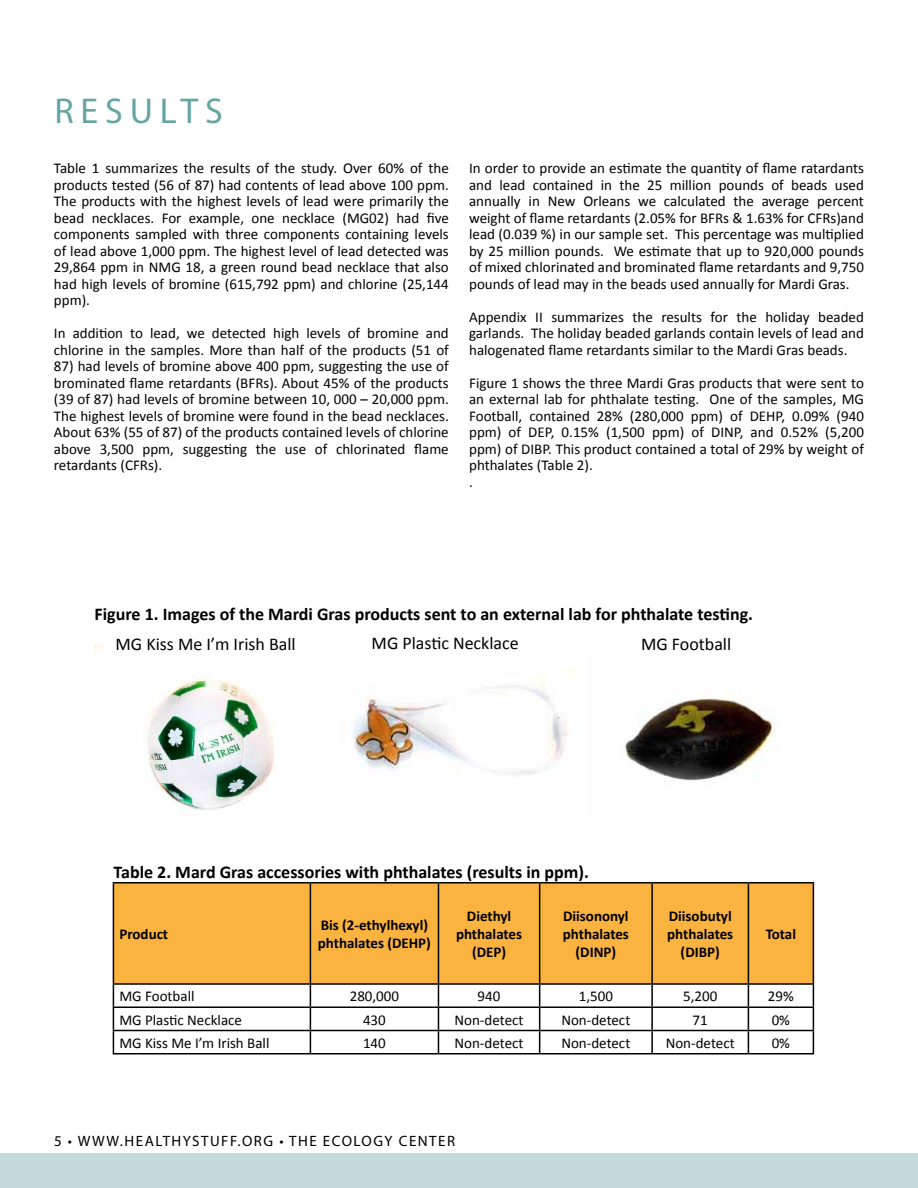
<style>
.page{position:relative;width:918px;height:1188px;background:#fff}
.page>*{position:absolute;margin:0;border:0;box-sizing:border-box;transform-origin:0 0}
.t1{font:36px "Myriad Pro";color:#65a5a3}
.t2{font:700 18px "Calibri";color:#000}
.t3{font:18px "Calibri";color:#000}
.t4{font:15px/16.5px "Calibri";color:#000;text-align:justify}
.t5{font:700 15px/18px "Calibri";color:#000;text-align:center}
.t6{font:15px "Myriad Pro";letter-spacing:.1em;color:#000}
</style>
<div class="page">
<div style="left:0;top:1154px;width:918px;height:34px;background:#c2dbda"></div>
<img style="left:95px;top:645px;width:180px;height:165px">
<img style="left:353px;top:669px;width:226px;height:106px">
<img style="left:622px;top:692px;width:153px;height:91px">
<div style="left:114px;top:884px;width:699px;height:99px;background:#fbb33f"></div>
<hr style="left:113px;top:882px;width:197px;height:2px;background:#000">
<hr style="left:113px;top:884px;width:1px;height:99px;background:#000">
<hr style="left:310px;top:882px;width:128px;height:2px;background:#000">
<hr style="left:310px;top:884px;width:1px;height:99px;background:#000">
<hr style="left:438px;top:882px;width:102px;height:2px;background:#000">
<hr style="left:438px;top:884px;width:1px;height:99px;background:#000">
<hr style="left:540px;top:882px;width:112px;height:2px;background:#000">
<hr style="left:539px;top:884px;width:1px;height:99px;background:#000">
<hr style="left:652px;top:882px;width:96px;height:2px;background:#000">
<hr style="left:651px;top:884px;width:2px;height:99px;background:#000">
<hr style="left:748px;top:882px;width:66px;height:2px;background:#000">
<hr style="left:748px;top:884px;width:1px;height:99px;background:#000">
<hr style="left:813px;top:884px;width:1px;height:99px;background:#000">
<hr style="left:113px;top:983px;width:197px;height:2px;background:#000">
<hr style="left:310px;top:983px;width:128px;height:2px;background:#000">
<hr style="left:438px;top:983px;width:102px;height:2px;background:#000">
<hr style="left:540px;top:983px;width:112px;height:2px;background:#000">
<hr style="left:652px;top:983px;width:96px;height:2px;background:#000">
<hr style="left:651px;top:985px;width:2px;height:21px;background:#000">
<hr style="left:748px;top:983px;width:66px;height:2px;background:#000">
<hr style="left:113px;top:1006px;width:197px;height:2px;background:#000">
<hr style="left:310px;top:1006px;width:128px;height:2px;background:#000">
<hr style="left:438px;top:1006px;width:102px;height:2px;background:#000">
<hr style="left:540px;top:1006px;width:112px;height:2px;background:#000">
<hr style="left:652px;top:1006px;width:96px;height:2px;background:#000">
<hr style="left:651px;top:1008px;width:2px;height:22px;background:#000">
<hr style="left:748px;top:1006px;width:66px;height:2px;background:#000">
<hr style="left:113px;top:1030px;width:197px;height:1px;background:#000">
<svg style="left:113px;top:985px;width:1px;height:68px"></svg>
<hr style="left:310px;top:1030px;width:128px;height:1px;background:#000">
<svg style="left:310px;top:985px;width:1px;height:68px"></svg>
<hr style="left:438px;top:1030px;width:102px;height:1px;background:#000">
<svg style="left:438px;top:985px;width:1px;height:68px"></svg>
<hr style="left:540px;top:1030px;width:112px;height:1px;background:#000">
<svg style="left:539px;top:985px;width:1px;height:68px"></svg>
<hr style="left:652px;top:1030px;width:96px;height:1px;background:#000">
<hr style="left:651px;top:1031px;width:2px;height:22px;background:#000">
<hr style="left:748px;top:1030px;width:66px;height:1px;background:#000">
<svg style="left:748px;top:985px;width:1px;height:68px"></svg>
<svg style="left:813px;top:985px;width:1px;height:68px"></svg>
<hr style="left:113px;top:1053px;width:197px;height:1px;background:#000">
<hr style="left:310px;top:1053px;width:128px;height:1px;background:#000">
<hr style="left:438px;top:1053px;width:102px;height:1px;background:#000">
<hr style="left:540px;top:1053px;width:112px;height:1px;background:#000">
<hr style="left:652px;top:1053px;width:96px;height:1px;background:#000">
<hr style="left:748px;top:1053px;width:66px;height:1px;background:#000">
<h1 class="t1" style="left:54px;top:89px;width:25px">RESULTS</h1>
<p class="t4" style="left:54px;top:159px;width:396px">Table 1 summarizes the results of the study. Over 60% of the products tested (56 of 87) had contents of lead above 100 ppm.<br>The products with the highest levels of lead were primarily the bead necklaces. For example, one necklace (MG02) had five components sampled with three components containing levels of lead above 1,000 ppm. The highest level of lead detected was 29,864 ppm in NMG 18, a green round bead necklace that also had high levels of bromine (615,792 ppm) and chlorine (25,144 ppm).</p>
<p class="t4" style="left:54px;top:324px;width:396px">In addition to lead, we detected high levels of bromine and chlorine in the samples. More than half of the products (51 of</p>
<p class="t4" style="left:54px;top:357px;width:396px">87) had levels of bromine above 400 ppm, suggesting the use of brominated flame retardants (BFRs). About 45% of the products (39 of 87) had levels of bromine between 10, 000 – 20,000 ppm.<br>The highest levels of bromine were found in the bead necklaces.<br>About 63% (55 of 87) of the products contained levels of chlorine above 3,500 ppm, suggesting the use of chlorinated flame retardants (CFRs).</p>
<p class="t4" style="left:469px;top:159px;width:396px">In order to provide an estimate the quantity of flame ratardants and lead contained in the 25 million pounds of beads used annually in New Orleans we calculated the average percent weight of flame retardants (2.05% for BFRs &amp; 1.63% for CFRs)and lead (0.039 %) in our sample set. This percentage was multiplied by 25 million pounds. We estimate that up to 920,000 pounds of mixed chlorinated and brominated flame retardants and 9,750 pounds of lead may in the beads used annually for Mardi Gras.</p>
<p class="t4" style="left:469px;top:308px;width:396px">Appendix II summarizes the results for the holiday beaded garlands. The holiday beaded garlands contain levels of lead and halogenated flame retardants similar to the Mardi Gras beads.</p>
<p class="t4" style="left:469px;top:374px;width:396px;text-align:left">Figure 1 shows the three Mardi Gras products that were sent to an external lab for phthalate testing. One of the samples, MG Football, contained 28% (280,000 ppm) of DEHP, 0.09% (940 ppm) of DEP, 0.15% (1,500 ppm) of DINP, and 0.52% (5,200 ppm) of DIBP. This product contained a total of 29% by weight of phthalates (Table 2).<br>.</p>
<p class="t2" style="left:94px;top:602px;width:660px">Figure 1. Images of the Mardi Gras products sent to an external lab for phthalate testing.</p>
<p class="t3" style="left:116px;top:633px;width:182px">MG Kiss Me I’m Irish Ball</p>
<p class="t3" style="left:372px;top:632px;width:149px">MG Plastic Necklace</p>
<p class="t3" style="left:641px;top:633px;width:92px">MG Football</p>
<p class="t2" style="left:114px;top:860px;width:477px">Table 2. Mard Gras accessories with phthalates (results in ppm).</p>
<p class="t5" style="left:119px;top:924px;width:50px">Product</p>
<p class="t5" style="left:318px;top:915px;width:115px;text-align:left">Bis (2-ethylhexyl) phthalates (DEHP)</p>
<p class="t5" style="left:456px;top:906px;width:68px">Diethyl phthalates (DEP)</p>
<p class="t5" style="left:563px;top:906px;width:68px">Diisononyl phthalates (DINP)</p>
<p class="t5" style="left:667px;top:906px;width:68px">Diisobutyl phthalates (DIBP)</p>
<p class="t5" style="left:766px;top:924px;width:32px">Total</p>
<p class="t4" style="left:119px;top:987px;width:77px">MG Football</p>
<p class="t4" style="left:350px;top:987px;width:51px">280,000</p>
<p class="t4" style="left:478px;top:987px;width:24px">940</p>
<p class="t4" style="left:579px;top:987px;width:36px">1,500</p>
<p class="t4" style="left:683px;top:987px;width:36px">5,200</p>
<p class="t4" style="left:768px;top:987px;width:27px">29%</p>
<p class="t4" style="left:119px;top:1011px;width:124px">MG Plastic Necklace</p>
<p class="t4" style="left:363px;top:1011px;width:24px">430</p>
<p class="t4" style="left:455px;top:1011px;width:71px">Non-detect</p>
<p class="t4" style="left:561px;top:1011px;width:71px">Non-detect</p>
<p class="t4" style="left:693px;top:1011px;width:17px">71</p>
<p class="t4" style="left:772px;top:1011px;width:20px">0%</p>
<p class="t4" style="left:119px;top:1034px;width:152px">MG Kiss Me I’m Irish Ball</p>
<p class="t4" style="left:363px;top:1034px;width:24px">140</p>
<p class="t4" style="left:455px;top:1034px;width:71px">Non-detect</p>
<p class="t4" style="left:561px;top:1034px;width:71px">Non-detect</p>
<p class="t4" style="left:666px;top:1034px;width:71px">Non-detect</p>
<p class="t4" style="left:772px;top:1034px;width:20px">0%</p>
<p class="t6" style="left:54px;top:1132px;width:403px">5 • WWW.HEALTHYSTUFF.ORG • THE ECOLOGY CENTER</p>
</div>
